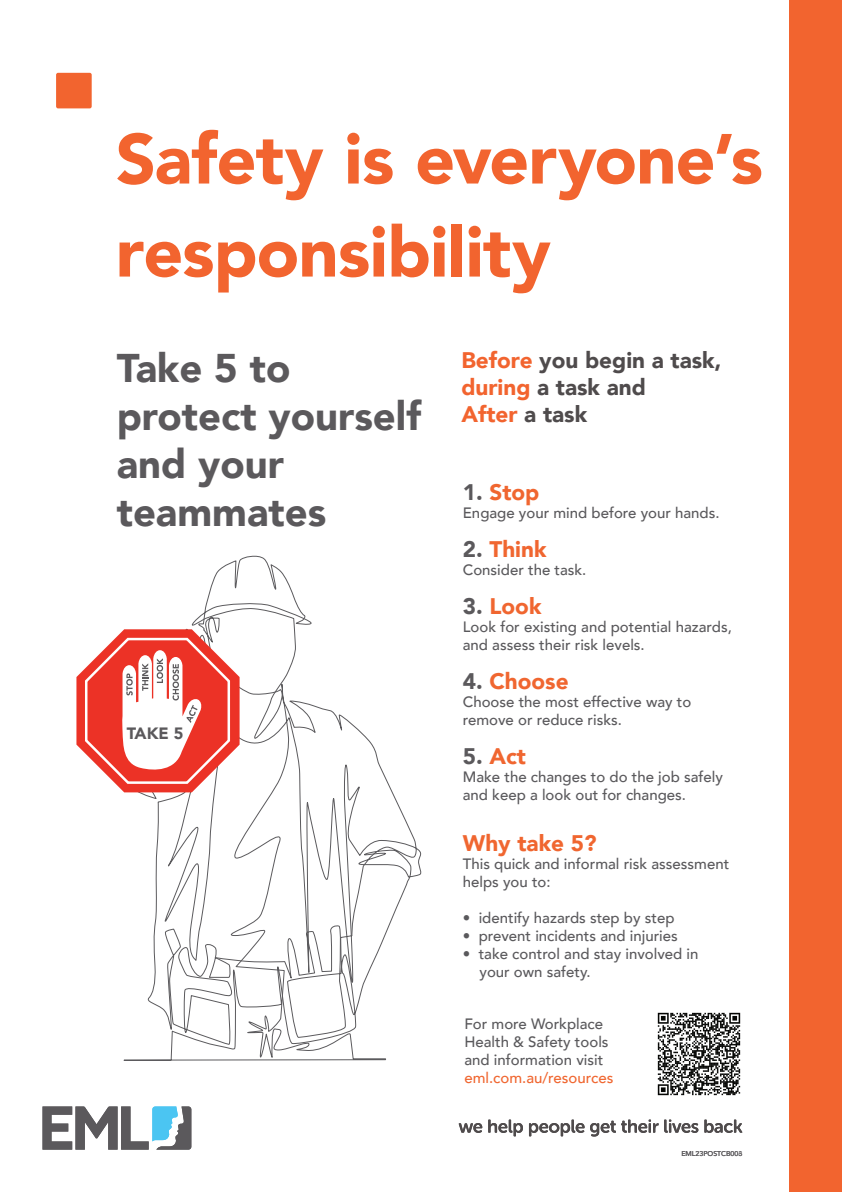
<style>
.page{position:relative;width:842px;height:1192px;background:#fff}
.page>*{position:absolute;margin:0;border:0;box-sizing:border-box;transform-origin:0 0}
.t1{font:900 70px/93px "Avenir";letter-spacing:-.01em;color:#f2642f}
.t2{font:900 40px/48px "Avenir";color:#5b595c}
.t3{font:900 22.5px/27px "Avenir";color:#4f4b4c}
.t4{font:900 22.5px "Avenir";color:#f06630}
.t5{font:900 16.4px "Avenir";color:#5b595c}
.t6{font:500 15px/18px "Avenir";color:#5a595c}
.t7{font:500 15px "Avenir";color:#f06630}
.t8{font:500 7px "Avenir";color:#5b595c}
.s1{color:#f2642f}
.s2{color:#5b595c}
</style>
<div class="page">
<div style="left:790px;top:0;width:52px;height:1192px;background:#f2642f"></div>
<img style="left:658px;top:1013px;width:82px;height:83px">
<svg style="left:76px;top:555px;width:346px;height:506px"></svg>
<svg style="left:43px;top:1106px;width:148px;height:44px"></svg>
<svg style="left:459px;top:1123px;width:23px;height:10px"></svg>
<svg style="left:488px;top:1120px;width:35px;height:16px"></svg>
<svg style="left:529px;top:1120px;width:169px;height:17px"></svg>
<svg style="left:704px;top:1120px;width:38px;height:13px"></svg>
<div style="left:56px;top:73px;width:36px;height:35px;background:#f2642f;border-radius:2px"></div>
<h1 class="t1" style="left:116px;top:111px;width:649px">Safety is everyone’s responsibility</h1>
<h2 class="t2" style="left:117px;top:343px;width:306px">Take 5 to protect yourself and your teammates</h2>
<h3 class="t3" style="left:461px;top:346px;width:261px"><span class="s1">Before</span> you begin a task, <span class="s1">during</span> a task and<br><span class="s1">After</span> a task</h3>
<h3 class="t4" style="left:463px;top:473px;width:78px"><span class="s2">1.</span> Stop</h3>
<p class="t6" style="left:463px;top:503px;width:258px">Engage your mind before your hands.</p>
<h3 class="t4" style="left:463px;top:530px;width:85px"><span class="s2">2.</span> Think</h3>
<p class="t6" style="left:463px;top:560px;width:125px">Consider the task.</p>
<h3 class="t4" style="left:463px;top:587px;width:80px"><span class="s2">3.</span> Look</h3>
<p class="t6" style="left:463px;top:617px;width:270px">Look for existing and potential hazards, and assess their risk levels.</p>
<h3 class="t4" style="left:463px;top:662px;width:107px"><span class="s2">4.</span> Choose</h3>
<p class="t6" style="left:463px;top:692px;width:230px">Choose the most effective way to remove or reduce risks.</p>
<h3 class="t4" style="left:463px;top:737px;width:65px"><span class="s2">5.</span> Act</h3>
<p class="t6" style="left:463px;top:767px;width:262px">Make the changes to do the job safely and keep a look out for changes.</p>
<h3 class="t4" style="left:463px;top:824px;width:135px">Why take 5?</h3>
<p class="t6" style="left:463px;top:854px;width:268px">This quick and informal risk assessment helps you to:</p>
<p class="t6" style="left:463px;top:908px;width:213px">• identify hazards step by step</p>
<p class="t6" style="left:463px;top:926px;width:217px">• prevent incidents and injuries</p>
<p class="t6" style="left:479px;top:944px;width:220px;text-indent:-17px">• take control and stay involved in your own safety.</p>
<p class="t6" style="left:464px;top:1014px;width:146px">For more Workplace<br>Health &amp; Safety tools and information visit</p>
<p class="t7" style="left:464px;top:1065px;width:150px">eml.com.au/resources</p>
<p class="t5" style="left:127px;top:719px;width:58px">TAKE 5</p>
<p class="t8" style="left:681px;top:1147px;width:62px">EML23POSTCB006</p>
<p class="t8" style="left:738px;top:1147px;width:5px">3</p>
</div>
